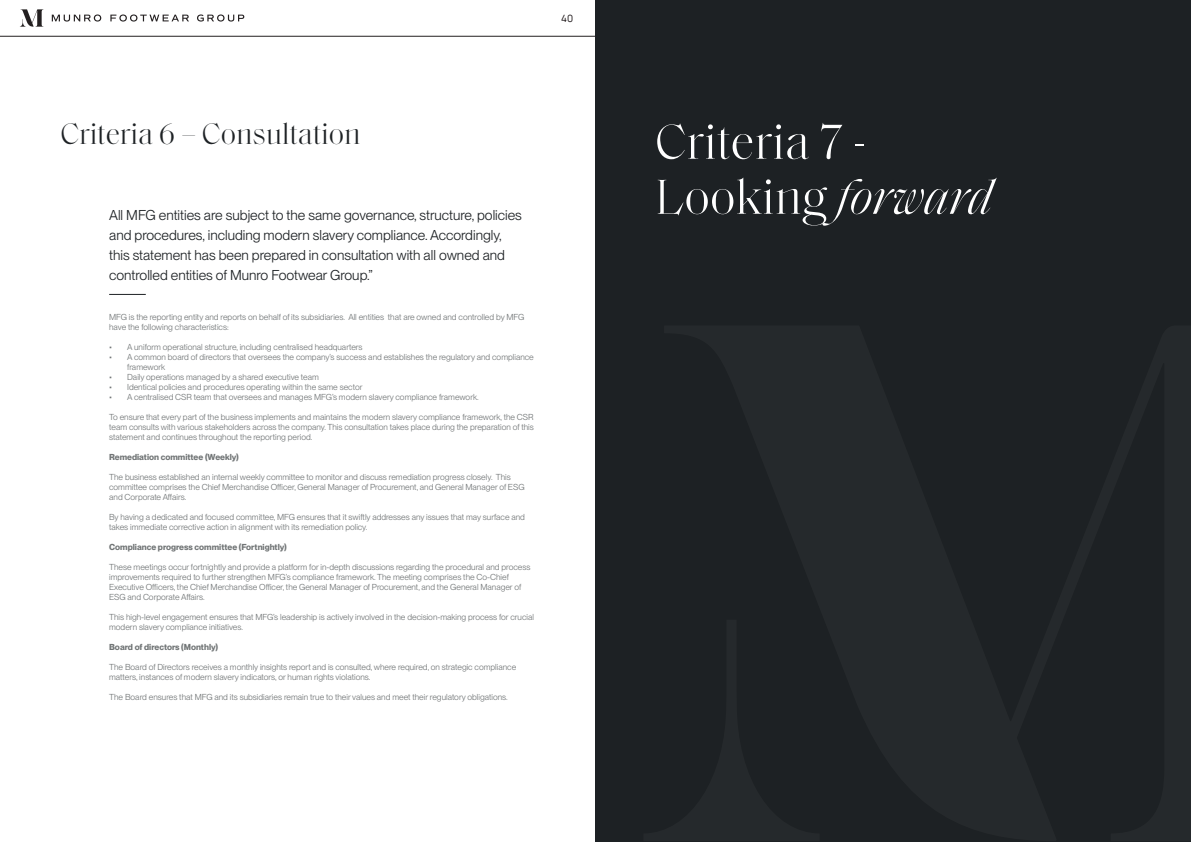
<style>
.page{position:relative;width:1191px;height:842px;background:#fff}
.page>*{position:absolute;margin:0;border:0;box-sizing:border-box;transform-origin:0 0}
.t1{font:300 50px "Saol Display";color:#fff}
.t2{font:300 30px "Saol Display";color:#1d2124}
.Quotes{font:14px/20px "PP Neue Montreal";color:#1d2124}
.t3{font:200 10px "Manrope";color:#110a0c}
.Body_Copy_8_5pt{font:8.5px/10px "PP Neue Montreal";color:#717576}
._2nd_Sub_Heading{font:700 8.5px "PP Neue Montreal";color:#717576}
.s1{font-style:italic}
</style>
<div class="page">
<div style="left:595px;top:0;width:596px;height:842px;background:#1d2124"></div>
<hr style="left:0;top:36px;width:595px;height:1px;background:#231f20">
<svg style="left:52px;top:14px;width:49px;height:8px"></svg>
<svg style="left:110px;top:14px;width:79px;height:8px"></svg>
<svg style="left:197px;top:14px;width:47px;height:8px"></svg>
<svg style="left:20px;top:9px;width:24px;height:18px"></svg>
<hr style="left:109px;top:294px;width:37px;height:1px;background:#1d2124">
<p class="t3" style="left:561px;top:11px;width:13px">40</p>
<p class="t2" style="left:61px;top:112px;width:301px">Criteria 6 – Consultation</p>
<p class="Quotes" style="left:109px;top:205px;width:414px">All MFG entities are subject to the same governance, structure, policies and procedures, including modern slavery compliance. Accordingly, this statement has been prepared in consultation with all owned and controlled entities of Munro Footwear Group.”</p>
<p class="Body_Copy_8_5pt" style="left:109px;top:312px;width:417px">MFG is the reporting entity and reports on behalf of its subsidiaries. All entities that are owned and controlled by MFG have the following characteristics:</p>
<p class="Body_Copy_8_5pt" style="left:109px;top:342px;width:255px">• A uniform operational structure, including centralised headquarters</p>
<p class="Body_Copy_8_5pt" style="left:127px;top:352px;width:408px;text-indent:-18px">• A common board of directors that oversees the company’s success and establishes the regulatory and compliance framework</p>
<p class="Body_Copy_8_5pt" style="left:109px;top:372px;width:211px">• Daily operations managed by a shared executive team</p>
<p class="Body_Copy_8_5pt" style="left:109px;top:382px;width:255px">• Identical policies and procedures operating within the same sector</p>
<p class="Body_Copy_8_5pt" style="left:109px;top:392px;width:371px">• A centralised CSR team that oversees and manages MFG’s modern slavery compliance framework.</p>
<p class="Body_Copy_8_5pt" style="left:109px;top:412px;width:426px;text-align:justify">To ensure that every part of the business implements and maintains the modern slavery compliance framework, the CSR team consults with various stakeholders across the company. This consultation takes place during the preparation of this statement and continues throughout the reporting period.</p>
<p class="_2nd_Sub_Heading" style="left:109px;top:451px;width:131px">Remediation committee (Weekly)</p>
<p class="Body_Copy_8_5pt" style="left:109px;top:472px;width:417px">The business established an internal weekly committee to monitor and discuss remediation progress closely. This committee comprises the Chief Merchandise Officer, General Manager of Procurement, and General Manager of ESG and Corporate Affairs.</p>
<p class="Body_Copy_8_5pt" style="left:109px;top:512px;width:417px">By having a dedicated and focused committee, MFG ensures that it swiftly addresses any issues that may surface and takes immediate corrective action in alignment with its remediation policy.</p>
<p class="_2nd_Sub_Heading" style="left:109px;top:541px;width:179px">Compliance progress committee (Fortnightly)</p>
<p class="Body_Copy_8_5pt" style="left:109px;top:562px;width:423px">These meetings occur fortnightly and provide a platform for in-depth discussions regarding the procedural and process improvements required to further strengthen MFG’s compliance framework. The meeting comprises the Co-Chief<br>Executive Officers, the Chief Merchandise Officer, the General Manager of Procurement, and the General Manager of</p>
<p class="Body_Copy_8_5pt" style="left:109px;top:592px;width:97px">ESG and Corporate Affairs.</p>
<p class="Body_Copy_8_5pt" style="left:109px;top:612px;width:426px">This high-level engagement ensures that MFG’s leadership is actively involved in the decision-making process for crucial modern slavery compliance initiatives.</p>
<p class="_2nd_Sub_Heading" style="left:109px;top:641px;width:110px">Board of directors (Monthly)</p>
<p class="Body_Copy_8_5pt" style="left:109px;top:662px;width:408px">The Board of Directors receives a monthly insights report and is consulted, where required, on strategic compliance matters, instances of modern slavery indicators, or human rights violations.</p>
<p class="Body_Copy_8_5pt" style="left:109px;top:692px;width:400px">The Board ensures that MFG and its subsidiaries remain true to their values and meet their regulatory obligations.</p>
<p class="t1" style="left:655px;top:106px;width:213px">Criteria 7 -</p>
<p class="t1" style="left:655px;top:161px;width:339px">Looking <span class="s1">forward</span></p>
</div>
